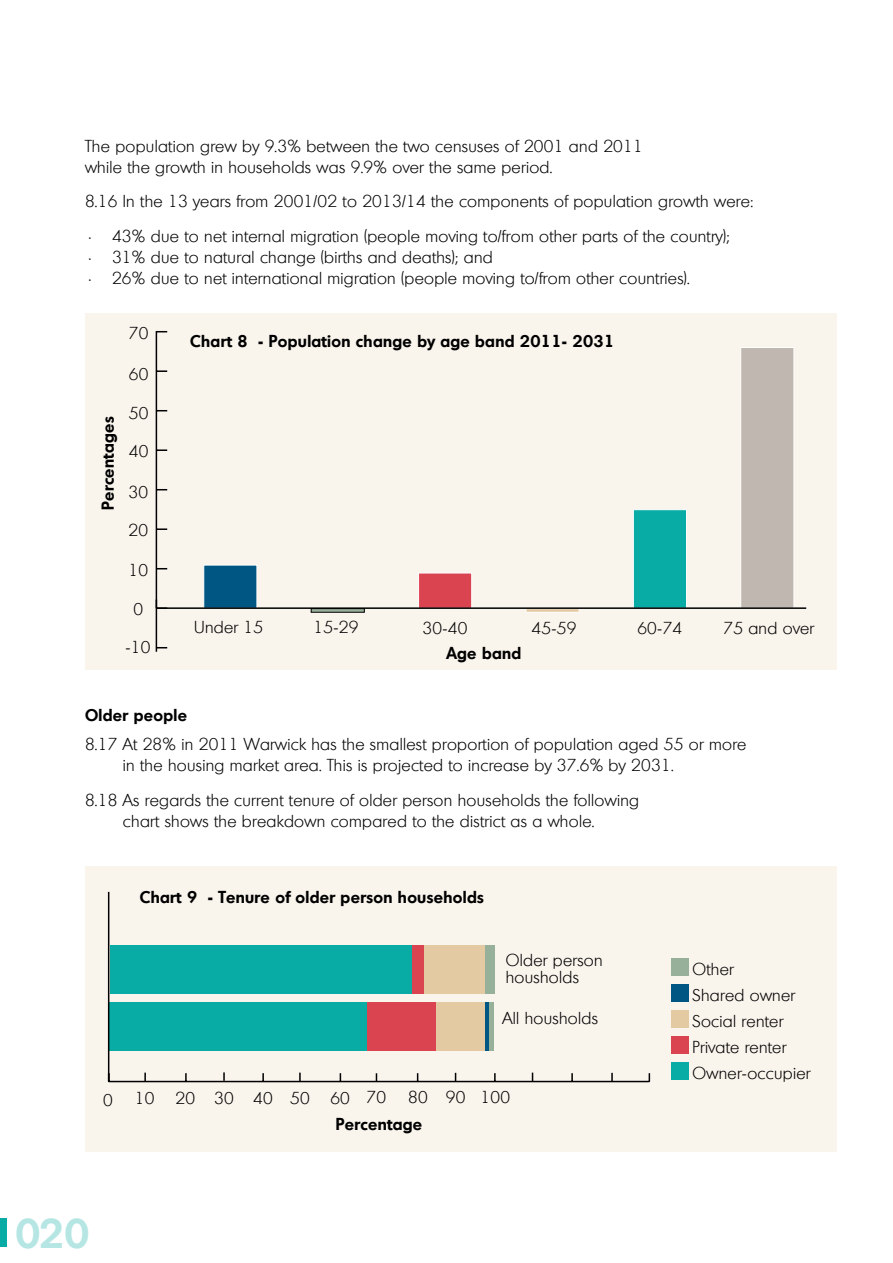
<style>
.page{position:relative;width:893px;height:1263px;background:#fff}
.page>*{position:absolute;margin:0;border:0;box-sizing:border-box;transform-origin:0 0}
.t1{font:600 40.5px "Montreal";color:#b5e6e4}
.t2{font:300 16.5px/21px "Montreal";letter-spacing:.02em;color:#000}
.t3{font:600 16.5px "Montreal";letter-spacing:.02em;color:#000}
</style>
<div class="page">
<div style="left:0;top:1219px;width:7px;height:28px;background:#09aca5"></div>
<div style="left:86px;top:314px;width:751px;height:356px;background:#f9f4ec"></div>
<hr style="left:156px;top:331px;width:1px;height:321px;background:#000">
<svg style="left:157px;top:528px;width:10px;height:2px"></svg>
<svg style="left:157px;top:449px;width:10px;height:2px"></svg>
<svg style="left:157px;top:370px;width:10px;height:2px"></svg>
<div style="left:740px;top:347px;width:54px;height:262px;background:#bfb7b0;border:1px solid #fff"></div>
<div style="left:633px;top:509px;width:54px;height:100px;background:#09aca5;border:1px solid #fff"></div>
<svg style="left:526px;top:609px;width:53px;height:4px"></svg>
<div style="left:418px;top:573px;width:54px;height:36px;background:#da4451;border:1px solid #fff"></div>
<hr style="left:311px;top:609px;width:53px;height:3px;background:#97b09a">
<div style="left:311px;top:608px;width:54px;height:5px;border:1px solid #000"></div>
<div style="left:203px;top:565px;width:54px;height:44px;background:#005683;border:1px solid #fff"></div>
<hr style="left:156px;top:607px;width:650px;height:2px;background:#000">
<svg style="left:157px;top:599px;width:10px;height:9px"></svg>
<div style="left:85px;top:866px;width:751px;height:286px;background:#f9f4ec"></div>
<div style="left:109px;top:1001px;width:259px;height:49px;background:#09aca5"></div>
<div style="left:367px;top:1001px;width:69px;height:49px;background:#da4451"></div>
<div style="left:436px;top:1001px;width:50px;height:49px;background:#e3caa2"></div>
<svg style="left:486px;top:1002px;width:4px;height:48px"></svg>
<hr style="left:490px;top:1001px;width:4px;height:49px;background:#97b09a">
<div style="left:110px;top:945px;width:302px;height:49px;background:#09aca5"></div>
<div style="left:412px;top:945px;width:12px;height:49px;background:#da4451"></div>
<div style="left:424px;top:945px;width:62px;height:49px;background:#e3caa2"></div>
<div style="left:486px;top:945px;width:9px;height:49px;background:#97b09a"></div>
<hr style="left:109px;top:1081px;width:540px;height:1px;background:#000">
<svg style="left:185px;top:1073px;width:2px;height:8px"></svg>
<svg style="left:262px;top:1073px;width:2px;height:8px"></svg>
<svg style="left:494px;top:1073px;width:2px;height:8px"></svg>
<svg style="left:571px;top:1073px;width:2px;height:8px"></svg>
<hr style="left:108px;top:892px;width:1px;height:189px;background:#000">
<svg style="left:144px;top:1072px;width:2px;height:9px"></svg>
<svg style="left:223px;top:1072px;width:2px;height:9px"></svg>
<svg style="left:299px;top:1072px;width:2px;height:9px"></svg>
<svg style="left:611px;top:1073px;width:2px;height:8px"></svg>
<div style="left:671px;top:1063px;width:17px;height:17px;background:#09aca5"></div>
<div style="left:671px;top:1037px;width:17px;height:17px;background:#da4451"></div>
<div style="left:671px;top:1010px;width:17px;height:17px;background:#e3caa2"></div>
<div style="left:671px;top:984px;width:17px;height:17px;background:#005683"></div>
<div style="left:671px;top:958px;width:17px;height:17px;background:#97b09a"></div>
<p class="t2" style="left:85px;top:135px;width:559px">The population grew by 9.3% between the two censuses of 2001 and 2011 while the growth in households was 9.9% over the same period.</p>
<p class="t2" style="left:85px;top:191px;width:670px">8.16 In the 13 years from 2001/02 to 2013/14 the components of population growth were:</p>
<p class="t2" style="left:85px;top:225px;width:646px">• 43% due to net internal migration (people moving to/from other parts of the country);</p>
<p class="t2" style="left:85px;top:246px;width:409px">• 31% due to natural change (births and deaths); and</p>
<p class="t2" style="left:85px;top:267px;width:606px">• 26% due to net international migration (people moving to/from other countries).</p>
<p class="t2" style="left:129px;top:323px;width:21px">70</p>
<p class="t3" style="left:97px;top:510px;width:95px;rotate:-90deg">Percentages</p>
<p class="t2" style="left:129px;top:363px;width:21px">60</p>
<p class="t2" style="left:129px;top:402px;width:21px">50</p>
<p class="t2" style="left:129px;top:441px;width:21px">40</p>
<p class="t2" style="left:129px;top:481px;width:21px">30</p>
<p class="t2" style="left:129px;top:520px;width:21px">20</p>
<p class="t2" style="left:129px;top:559px;width:21px">10</p>
<p class="t2" style="left:134px;top:598px;width:11px">0</p>
<p class="t2" style="left:126px;top:637px;width:26px">-10</p>
<p class="t3" style="left:190px;top:330px;width:425px">Chart 8 - Population change by age band 2011- 2031</p>
<p class="t2" style="left:194px;top:617px;width:71px">Under 15</p>
<p class="t2" style="left:313px;top:617px;width:46px">15-29</p>
<p class="t2" style="left:422px;top:617px;width:46px">30-40</p>
<p class="t2" style="left:531px;top:617px;width:46px">45-59</p>
<p class="t2" style="left:637px;top:617px;width:46px">60-74</p>
<p class="t2" style="left:723px;top:617px;width:92px">75 and over</p>
<p class="t3" style="left:446px;top:642px;width:76px">Age band</p>
<p class="t3" style="left:85px;top:704px;width:103px">Older people</p>
<p class="t2" style="left:123px;top:734px;width:625px;text-indent:-38px">8.17 At 28% in 2011 Warwick has the smallest proportion of population aged 55 or more in the housing market area. This is projected to increase by 37.6% by 2031.</p>
<p class="t2" style="left:85px;top:789px;width:555px;text-align:center">8.18 As regards the current tenure of older person households the following chart shows the breakdown compared to the district as a whole.</p>
<p class="t3" style="left:140px;top:886px;width:345px">Chart 9 - Tenure of older person households</p>
<p class="t2" style="left:506px;top:952px;width:98px;line-height:16.8px">Older person housholds</p>
<p class="t2" style="left:503px;top:1007px;width:97px">All housholds</p>
<p class="t2" style="left:103px;top:1089px;width:11px">0</p>
<p class="t2" style="left:135px;top:1087px;width:21px">10</p>
<p class="t2" style="left:176px;top:1087px;width:176px">20 30 40 50 60</p>
<p class="t2" style="left:366px;top:1087px;width:21px">70</p>
<p class="t2" style="left:408px;top:1087px;width:103px">80 90 100</p>
<p class="t3" style="left:336px;top:1113px;width:88px">Percentage</p>
<h1 class="t1" style="left:15px;top:1206px;width:76px">020</h1>
<p class="t2" style="left:692px;top:958px;width:43px">Other</p>
<p class="t2" style="left:692px;top:984px;width:104px">Shared owner</p>
<p class="t2" style="left:692px;top:1010px;width:92px">Social renter</p>
<p class="t2" style="left:692px;top:1037px;width:95px">Private renter</p>
<p class="t2" style="left:692px;top:1063px;width:120px">Owner-occupier</p>
</div>
